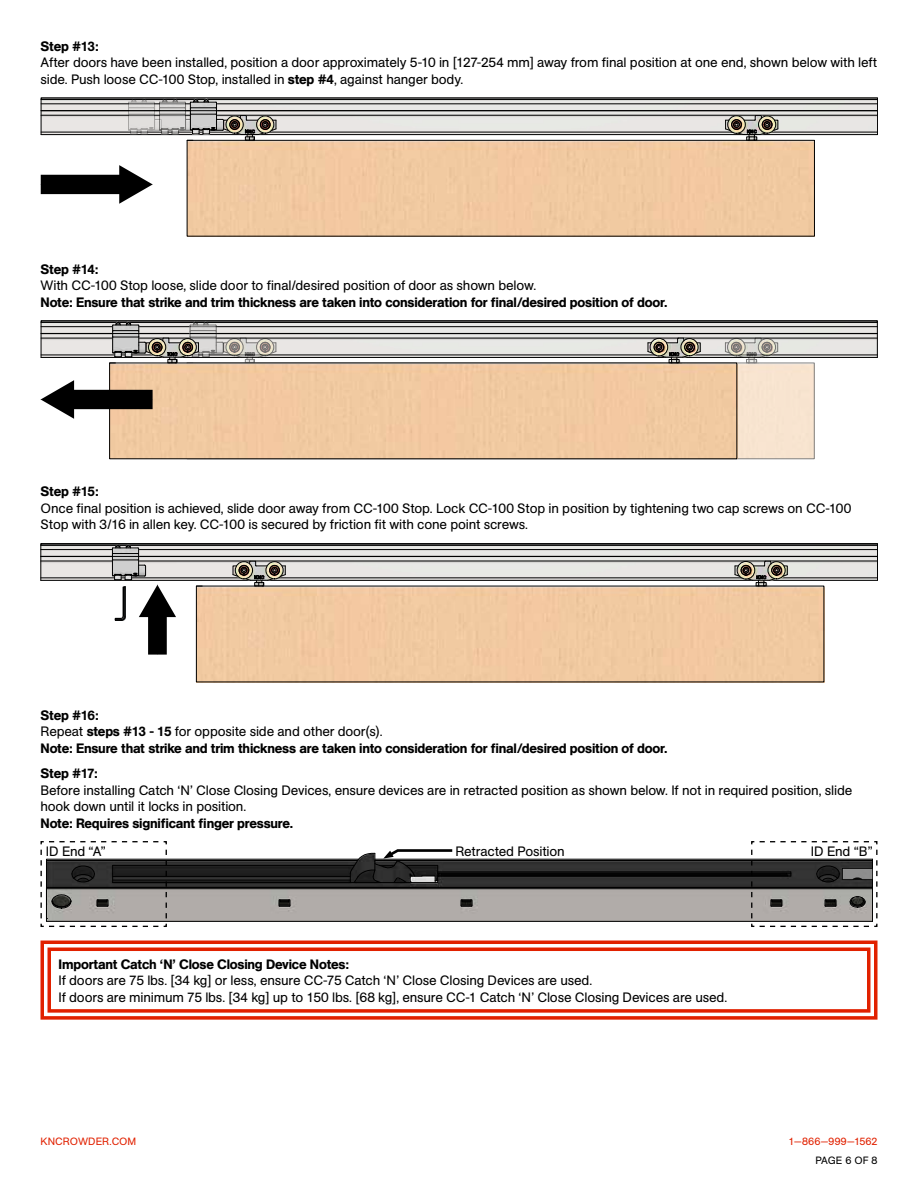
<style>
.page{position:relative;width:918px;height:1188px;background:#fff}
.page>*{position:absolute;margin:0;border:0;box-sizing:border-box;transform-origin:0 0}
.t1{font:13.5px/16.5px "AG Book Std";letter-spacing:-.015em;color:#000}
.t2{font:500 13.5px/16.5px "AG Book Std";letter-spacing:-.015em;color:#000}
.t3{font:10.5px "AG Book Std";letter-spacing:.015em;color:#e12100}
.t4{font:10.5px "AG Book Std";letter-spacing:-.005em;color:#000}
.s1{font-weight:500}
.s2{font-weight:400}
</style>
<div class="page">
<svg style="left:40px;top:940px;width:838px;height:80px"></svg>
<div style="left:48px;top:948px;width:822px;height:65px;border:3px solid #e12100"></div>
<img style="left:42px;top:100px;width:835px;height:34px">
<hr style="left:41px;top:99px;width:1px;height:36px;background:#000">
<hr style="left:877px;top:99px;width:1px;height:36px;background:#000">
<hr style="left:41px;top:99px;width:837px;height:1px;background:#000">
<hr style="left:41px;top:104px;width:837px;height:1px;background:#000">
<hr style="left:41px;top:115px;width:837px;height:1px;background:#000">
<hr style="left:41px;top:134px;width:837px;height:1px;background:#000">
<hr style="left:41px;top:110px;width:837px;height:1px;background:#000">
<hr style="left:41px;top:132px;width:837px;height:1px;background:#000">
<img style="left:189px;top:116px;width:626px;height:118px">
<div style="left:187px;top:140px;width:628px;height:96px;border:1px solid #000"></div>
<svg style="left:725px;top:115px;width:54px;height:26px"></svg>
<div style="left:762px;top:120px;width:10px;height:10px;border:1px solid #000;border-radius:50%"></div>
<div style="left:764px;top:121px;width:6px;height:7px;border:1px solid #000;border-radius:50%"></div>
<div style="left:731px;top:120px;width:11px;height:10px;border:1px solid #000;border-radius:50%"></div>
<div style="left:733px;top:121px;width:7px;height:7px;border:1px solid #000;border-radius:50%"></div>
<div style="left:762px;top:119px;width:10px;height:11px;border:1px solid #000;border-radius:50%"></div>
<div style="left:758px;top:116px;width:18px;height:17px;border:1px solid #000;border-radius:50%"></div>
<div style="left:731px;top:119px;width:11px;height:11px;border:1px solid #000;border-radius:50%"></div>
<div style="left:727px;top:115px;width:19px;height:19px;border:1px solid #000;border-radius:50%"></div>
<svg style="left:128px;top:98px;width:149px;height:43px;background:#a5a3a1"></svg>
<img style="left:42px;top:546px;width:835px;height:34px">
<div style="left:41px;top:543px;width:837px;height:2px;border:1px solid #000"></div>
<hr style="left:41px;top:545px;width:1px;height:35px;background:#000">
<hr style="left:877px;top:545px;width:1px;height:35px;background:#000">
<hr style="left:41px;top:545px;width:837px;height:1px;background:#000">
<hr style="left:41px;top:549px;width:837px;height:1px;background:#000">
<hr style="left:41px;top:561px;width:837px;height:1px;background:#000">
<hr style="left:41px;top:580px;width:837px;height:1px;background:#000">
<hr style="left:41px;top:556px;width:837px;height:1px;background:#000">
<hr style="left:41px;top:578px;width:837px;height:1px;background:#000">
<img style="left:196px;top:561px;width:628px;height:119px">
<svg style="left:232px;top:561px;width:54px;height:26px"></svg>
<svg style="left:734px;top:561px;width:54px;height:26px"></svg>
<div style="left:239px;top:565px;width:10px;height:10px;border:1px solid #000;border-radius:50%"></div>
<div style="left:241px;top:567px;width:6px;height:7px;border:1px solid #000;border-radius:50%"></div>
<div style="left:270px;top:565px;width:10px;height:10px;border:1px solid #000;border-radius:50%"></div>
<div style="left:271px;top:567px;width:7px;height:7px;border:1px solid #000;border-radius:50%"></div>
<div style="left:772px;top:565px;width:10px;height:10px;border:1px solid #000;border-radius:50%"></div>
<div style="left:773px;top:567px;width:7px;height:7px;border:1px solid #000;border-radius:50%"></div>
<div style="left:741px;top:565px;width:10px;height:10px;border:1px solid #000;border-radius:50%"></div>
<div style="left:743px;top:567px;width:6px;height:7px;border:1px solid #000;border-radius:50%"></div>
<div style="left:239px;top:565px;width:10px;height:11px;border:1px solid #000;border-radius:50%"></div>
<div style="left:235px;top:561px;width:18px;height:18px;border:1px solid #000;border-radius:50%"></div>
<div style="left:269px;top:565px;width:11px;height:11px;border:1px solid #000;border-radius:50%"></div>
<div style="left:266px;top:561px;width:17px;height:18px;border:1px solid #000;border-radius:50%"></div>
<div style="left:771px;top:565px;width:11px;height:11px;border:1px solid #000;border-radius:50%"></div>
<div style="left:768px;top:561px;width:17px;height:18px;border:1px solid #000;border-radius:50%"></div>
<div style="left:741px;top:565px;width:10px;height:11px;border:1px solid #000;border-radius:50%"></div>
<div style="left:737px;top:561px;width:18px;height:18px;border:1px solid #000;border-radius:50%"></div>
<img style="left:42px;top:323px;width:836px;height:35px">
<div style="left:41px;top:320px;width:837px;height:2px;border:1px solid #000"></div>
<hr style="left:41px;top:322px;width:1px;height:35px;background:#000">
<hr style="left:877px;top:322px;width:1px;height:35px;background:#000">
<hr style="left:41px;top:322px;width:836px;height:1px;background:#000">
<hr style="left:41px;top:326px;width:836px;height:1px;background:#000">
<hr style="left:41px;top:338px;width:836px;height:1px;background:#000">
<hr style="left:41px;top:357px;width:836px;height:1px;background:#000">
<hr style="left:41px;top:333px;width:836px;height:1px;background:#000">
<hr style="left:41px;top:355px;width:836px;height:1px;background:#000">
<img style="left:737px;top:338px;width:77px;height:119px">
<svg style="left:737px;top:338px;width:41px;height:26px"></svg>
<div style="left:731px;top:342px;width:10px;height:10px;border:1px solid #000;border-radius:50%"></div>
<div style="left:733px;top:344px;width:7px;height:6px;border:1px solid #000;border-radius:50%"></div>
<div style="left:762px;top:342px;width:10px;height:10px;border:1px solid #000;border-radius:50%"></div>
<div style="left:758px;top:338px;width:18px;height:18px;border:1px solid #000;border-radius:50%"></div>
<div style="left:731px;top:342px;width:11px;height:10px;border:1px solid #000;border-radius:50%"></div>
<div style="left:727px;top:338px;width:18px;height:18px;border:1px solid #000;border-radius:50%"></div>
<img style="left:111px;top:338px;width:626px;height:119px">
<svg style="left:647px;top:338px;width:54px;height:26px"></svg>
<div style="left:684px;top:342px;width:11px;height:10px;border:1px solid #000;border-radius:50%"></div>
<div style="left:681px;top:338px;width:17px;height:18px;border:1px solid #000;border-radius:50%"></div>
<div style="left:654px;top:342px;width:10px;height:10px;border:1px solid #000;border-radius:50%"></div>
<div style="left:650px;top:338px;width:18px;height:18px;border:1px solid #000;border-radius:50%"></div>
<svg style="left:110px;top:321px;width:167px;height:43px;background:#a2a09d"></svg>
<svg style="left:40px;top:841px;width:838px;height:86px"></svg>
<div style="left:41px;top:175px;width:84px;height:19px;background:#000"></div>
<svg style="left:119px;top:165px;width:34px;height:39px"></svg>
<div style="left:68px;top:390px;width:85px;height:19px;background:#000"></div>
<svg style="left:41px;top:380px;width:33px;height:39px"></svg>
<div style="left:148px;top:612px;width:19px;height:43px;background:#000"></div>
<svg style="left:112px;top:544px;width:64px;height:76px"></svg>
<p class="t2" style="left:40px;top:38px;width:60px">Step #13:</p>
<p class="t1" style="left:40px;top:54px;width:838px">After doors have been installed, position a door approximately 5-10 in [127-254 mm] away from final position at one end, shown below with left side. Push loose CC-100 Stop, installed in <span class="s1">step #4</span>, against hanger body.</p>
<p class="t2" style="left:40px;top:261px;width:60px">Step #14:</p>
<p class="t1" style="left:40px;top:277px;width:497px">With CC-100 Stop loose, slide door to final/desired position of door as shown below.</p>
<p class="t2" style="left:40px;top:294px;width:629px">Note: Ensure that strike and trim thickness are taken into consideration for final/desired position of door.</p>
<p class="t2" style="left:40px;top:484px;width:60px">Step #15:</p>
<p class="t1" style="left:40px;top:500px;width:812px">Once final position is achieved, slide door away from CC-100 Stop. Lock CC-100 Stop in position by tightening two cap screws on CC-100<br>Stop with 3/16 in allen key. CC-100 is secured by friction fit with cone point screws.</p>
<p class="t2" style="left:40px;top:707px;width:629px">Step #16:<br><span class="s2">Repeat</span> steps #13 - 15 <span class="s2">for opposite side and other door(s).<br></span>Note: Ensure that strike and trim thickness are taken into consideration for final/desired position of door.</p>
<p class="t2" style="left:40px;top:765px;width:59px">Step #17:</p>
<p class="t1" style="left:40px;top:782px;width:813px">Before installing Catch ‘N’ Close Closing Devices, ensure devices are in retracted position as shown below. If not in required position, slide hook down until it locks in position.</p>
<p class="t2" style="left:40px;top:815px;width:254px">Note: Requires significant finger pressure.</p>
<p class="t1" style="left:46px;top:843px;width:62px">ID End “A”</p>
<p class="t1" style="left:455px;top:843px;width:111px">Retracted Position</p>
<p class="t1" style="left:811px;top:843px;width:64px">ID End “B”</p>
<p class="t2" style="left:58px;top:956px;width:292px">Important Catch ‘N’ Close Closing Device Notes:</p>
<p class="t1" style="left:58px;top:972px;width:670px">If doors are 75 lbs. [34 kg] or less, ensure CC-75 Catch ‘N’ Close Closing Devices are used.<br>If doors are minimum 75 lbs. [34 kg] up to 150 lbs. [68 kg], ensure CC-1 Catch ‘N’ Close Closing Devices are used.</p>
<p class="t3" style="left:40px;top:1136px;width:97px">KNCROWDER.COM</p>
<p class="t3" style="left:789px;top:1136px;width:90px">1—866—999—1562</p>
<p class="t4" style="left:816px;top:1155px;width:63px">PAGE 6 OF 8</p>
</div>
